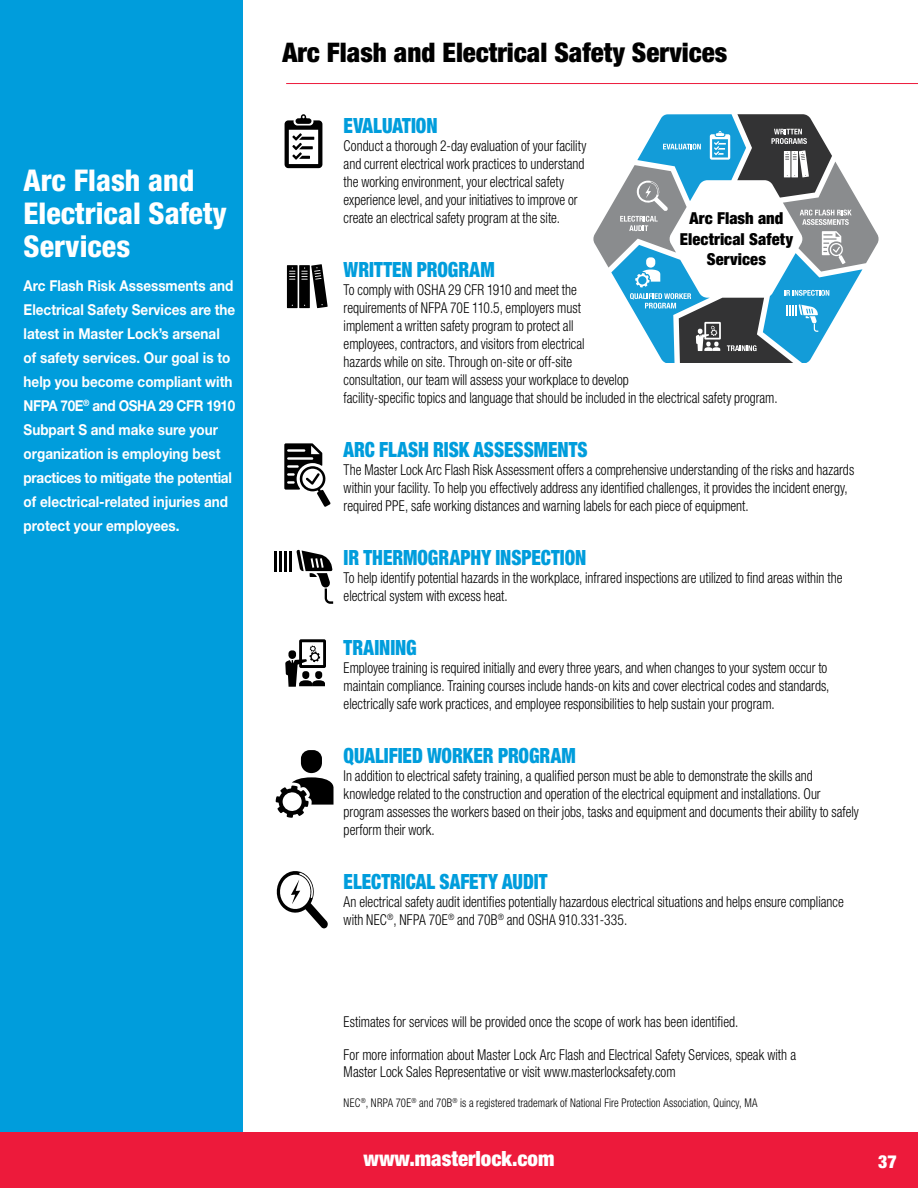
<style>
.page{position:relative;width:918px;height:1188px;background:#fff}
.page>*{position:absolute;margin:0;border:0;box-sizing:border-box;transform-origin:0 0}
.t1{font:800 condensed 30px/33px "Helvetica Neue LT";color:#fff}
.t2{font:900 condensed 27px "Helvetica Neue LT";color:#000}
.t3{font:900 condensed 21px "Helvetica Neue LT";color:#009ddc;scale:.9 1}
.t4{font:900 condensed 21px "Helvetica Neue LT";color:#fff}
.t5{font:900 condensed 18px "Helvetica Neue LT";color:#fff}
.t6{font:900 condensed 16.5px/20.1px "Helvetica Neue LT";letter-spacing:.005em;color:#000;text-align:center}
.t7{font:300 condensed 15px/18px "Helvetica Neue LT";color:#000;scale:.9 1}
.t8{font:700 15px/24px "Helvetica Neue LT";color:#fff;scale:.9 1}
.t9{font:300 condensed 12px "Helvetica Neue LT";letter-spacing:.01em;color:#000;scale:.9 1}
</style>
<div class="page">
<div style="left:0;top:0;width:243px;height:1135px;background:#009ddc"></div>
<div style="left:0;top:1133px;width:918px;height:55px;background:#ed1a3b"></div>
<hr style="left:286px;top:83px;width:632px;height:1px;background:#ed1a3b">
<svg style="left:285px;top:114px;width:37px;height:54px"></svg>
<svg style="left:285px;top:639px;width:41px;height:48px"></svg>
<svg style="left:287px;top:264px;width:41px;height:44px"></svg>
<svg style="left:284px;top:443px;width:47px;height:64px"></svg>
<hr style="left:275px;top:551px;width:2px;height:21px;background:#000">
<hr style="left:280px;top:551px;width:2px;height:21px;background:#000">
<hr style="left:285px;top:551px;width:2px;height:21px;background:#000">
<hr style="left:290px;top:551px;width:2px;height:21px;background:#000">
<svg style="left:297px;top:550px;width:36px;height:54px"></svg>
<svg style="left:276px;top:750px;width:58px;height:68px"></svg>
<svg style="left:276px;top:871px;width:52px;height:58px"></svg>
<svg style="left:593px;top:114px;width:286px;height:248px"></svg>
<h1 class="t1" style="left:24px;top:163px;width:205px">Arc Flash and<br>Electrical Safety<br>Services</h1>
<p class="t8" style="left:24px;top:274px;width:237px">Arc Flash Risk Assessments and<br>Electrical Safety Services are the latest in Master Lock’s arsenal of safety services. Our goal is to help you become compliant with<br>NFPA 70E<sup>®</sup> and OSHA 29 CFR 1910<br>Subpart S and make sure your organization is employing best practices to mitigate the potential of electrical-related injuries and protect your employees.</p>
<h2 class="t2" style="left:282px;top:36px;width:446px">Arc Flash and Electrical Safety Services</h2>
<h3 class="t3" style="left:344px;top:112px;width:106px">EVALUATION</h3>
<p class="t7" style="left:344px;top:136px;width:271px">Conduct a thorough 2-day evaluation of your facility and current electrical work practices to understand the working environment, your electrical safety experience level, and your initiatives to improve or create an electrical safety program at the site.</p>
<h3 class="t3" style="left:344px;top:256px;width:169px">WRITTEN PROGRAM</h3>
<p class="t7" style="left:344px;top:280px;width:484px">To comply with OSHA 29 CFR 1910 and meet the<br>requirements of NFPA 70E 110.5, employers must<br>implement a written safety program to protect all<br>employees, contractors, and visitors from electrical<br>hazards while on site. Through on-site or off-site<br>consultation, our team will assess your workplace to develop<br>facility-specific topics and language that should be included in the electrical safety program.</p>
<h3 class="t3" style="left:344px;top:436px;width:273px">ARC FLASH RISK ASSESSMENTS</h3>
<p class="t7" style="left:344px;top:460px;width:569px">The Master Lock Arc Flash Risk Assessment offers a comprehensive understanding of the risks and hazards within your facility. To help you effectively address any identified challenges, it provides the incident energy, required PPE, safe working distances and warning labels for each piece of equipment.</p>
<h3 class="t3" style="left:344px;top:544px;width:271px">IR THERMOGRAPHY INSPECTION</h3>
<p class="t7" style="left:344px;top:568px;width:556px">To help identify potential hazards in the workplace, infrared inspections are utilized to find areas within the electrical system with excess heat.</p>
<h3 class="t3" style="left:344px;top:634px;width:83px">TRAINING</h3>
<p class="t7" style="left:344px;top:658px;width:541px">Employee training is required initially and every three years, and when changes to your system occur to maintain compliance. Training courses include hands-on kits and cover electrical codes and standards, electrically safe work practices, and employee responsibilities to help sustain your program.</p>
<h3 class="t3" style="left:344px;top:742px;width:260px">QUALIFIED WORKER PROGRAM</h3>
<p class="t7" style="left:344px;top:766px;width:574px">In addition to electrical safety training, a qualified person must be able to demonstrate the skills and knowledge related to the construction and operation of the electrical equipment and installations. Our program assesses the workers based on their jobs, tasks and equipment and documents their ability to safely perform their work.</p>
<h3 class="t3" style="left:344px;top:868px;width:228px">ELECTRICAL SAFETY AUDIT</h3>
<p class="t7" style="left:344px;top:892px;width:557px">An electrical safety audit identifies potentially hazardous electrical situations and helps ensure compliance with NEC<sup>®</sup>, NFPA 70E<sup>®</sup> and 70B<sup>®</sup> and OSHA 910.331-335.</p>
<p class="t6" style="left:680px;top:208px;width:115px">Arc Flash and<br>Electrical Safety<br>Services</p>
<p class="t7" style="left:344px;top:1013px;width:440px">Estimates for services will be provided once the scope of work has been identified.</p>
<p class="t7" style="left:344px;top:1047px;width:504px;line-height:16.5px">For more information about Master Lock Arc Flash and Electrical Safety Services, speak with a<br>Master Lock Sales Representative or visit www.masterlocksafety.com</p>
<p class="t9" style="left:344px;top:1096px;width:461px">NEC<sup>®</sup>, NRPA 70E<sup>®</sup> and 70B<sup>®</sup> is a registered trademark of National Fire Protection Association, Quincy, MA</p>
<h3 class="t4" style="left:364px;top:1146px;width:192px">www.masterlock.com</h3>
<p class="t5" style="left:868px;top:1151px;width:31px">3737</p>
</div>
